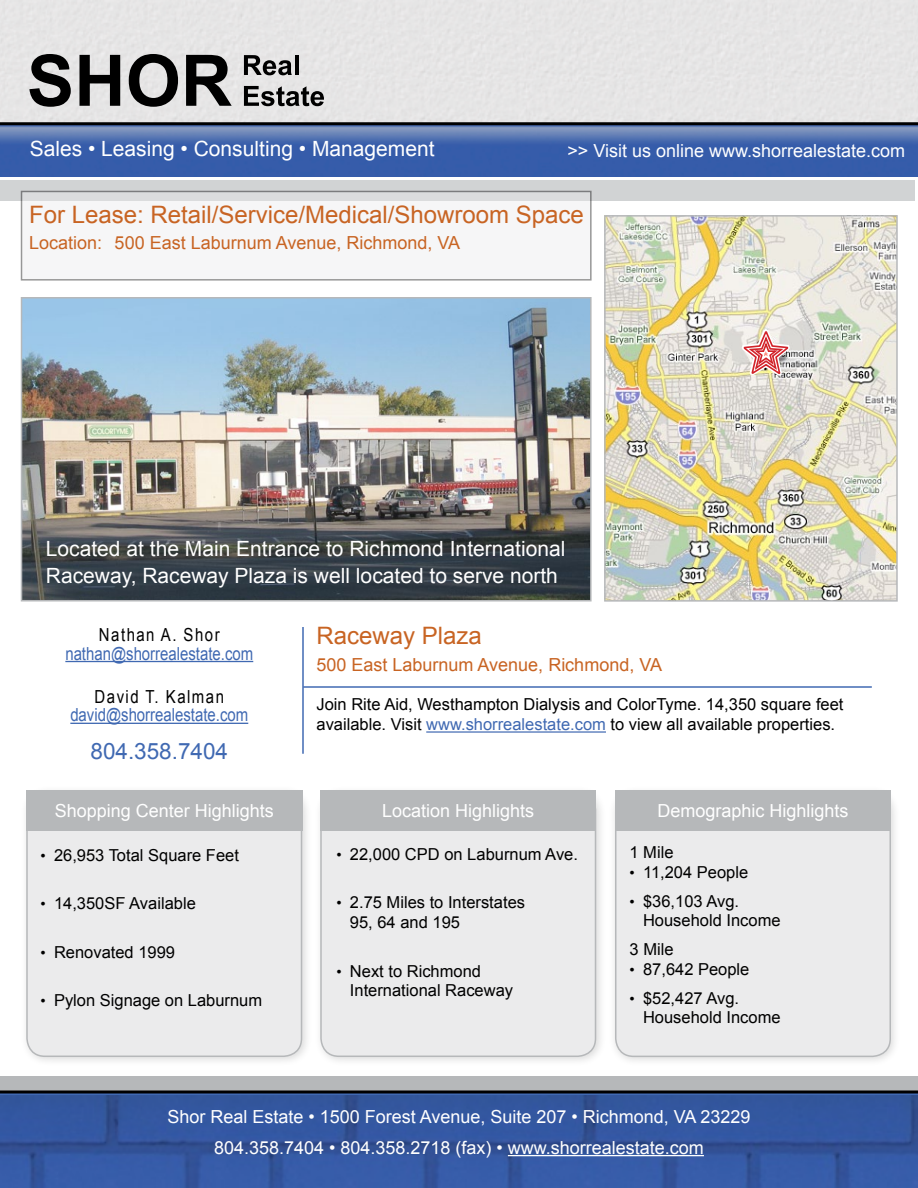
<style>
.page{position:relative;width:918px;height:1188px;background:#fff}
.page>*{position:absolute;margin:0;border:0;box-sizing:border-box;transform-origin:0 0}
.t1{font:24px "Arial";color:#c86423}
.t2{font:22.5px "Arial";color:#4069b2}
.t3{font:21px/26.4px "Arial";color:#fff}
.t4{font:18px/30.6px "Arial";color:#fff;text-align:center}
.t5{font:18px "Arial";color:#c86423}
.t6{font:18px "Arial";color:#4069b2;scale:.83 1}
.t7{font:18px "Arial";letter-spacing:.1em;color:#000;scale:.83 1}
.t8{font:16.5px/19.8px "Arial";color:#000}
.s1{color:#4069b2}
.s2{font-size:15px}
</style>
<div class="page">
<div style="left:0;top:0;width:918px;height:122px;background:#e6e5e5"></div>
<svg style="left:29px;top:54px;width:42px;height:53px;background:#676767"></svg>
<svg style="left:80px;top:55px;width:40px;height:51px;background:#606060"></svg>
<svg style="left:129px;top:54px;width:49px;height:53px;background:#727171"></svg>
<svg style="left:186px;top:55px;width:46px;height:51px;background:#605f5f"></svg>
<svg style="left:244px;top:55px;width:48px;height:20px"></svg>
<hr style="left:295px;top:55px;width:3px;height:20px;background:#000">
<svg style="left:244px;top:86px;width:80px;height:20px;background:#7b7a7a"></svg>
<img style="left:0;top:125px;width:918px;height:51px">
<div style="left:0;top:180px;width:915px;height:21px;background:#d1d3d4"></div>
<hr style="left:0;top:122px;width:918px;height:3px;background:#000">
<svg style="left:0;top:1093px;width:918px;height:95px;background:#33569f"></svg>
<div style="left:0;top:1076px;width:918px;height:14px;background:#b6b8ba"></div>
<div style="left:608px;top:785px;width:293px;height:282px;background:#000;opacity:.15"></div>
<div style="left:616px;top:792px;width:274px;height:264px;background:#ebebec;border-radius:18px"></div>
<div style="left:615px;top:791px;width:276px;height:266px;border:2px solid #b6b8ba;border-radius:18px"></div>
<div style="left:313px;top:785px;width:294px;height:282px;background:#000;opacity:.15"></div>
<div style="left:321px;top:792px;width:275px;height:264px;background:#ebebec;border-radius:18px"></div>
<div style="left:320px;top:791px;width:276px;height:266px;border:2px solid #b6b8ba;border-radius:18px"></div>
<div style="left:19px;top:784px;width:294px;height:283px;background:#000;opacity:.15"></div>
<div style="left:27px;top:792px;width:275px;height:264px;background:#ebebec;border-radius:18px"></div>
<div style="left:26px;top:791px;width:276px;height:266px;border:2px solid #b6b8ba;border-radius:18px"></div>
<div style="left:615px;top:791px;width:276px;height:40px;background:#b6b8ba"></div>
<hr style="left:426px;top:731px;width:180px;height:2px;background:#4069b2">
<div style="left:26px;top:790px;width:276px;height:41px;background:#b6b8ba"></div>
<div style="left:320px;top:790px;width:276px;height:41px;background:#b6b8ba"></div>
<hr style="left:65px;top:661px;width:188px;height:1px;background:#4069b2">
<hr style="left:70px;top:723px;width:178px;height:1px;background:#4069b2">
<hr style="left:304px;top:686px;width:567px;height:2px;background:#4069b2">
<hr style="left:302px;top:627px;width:2px;height:127px;background:#4069b2">
<hr style="left:508px;top:1155px;width:196px;height:1px;background:#fff">
<hr style="left:0;top:1090px;width:918px;height:3px;background:#000">
<img style="left:607px;top:218px;width:288px;height:381px">
<div style="left:604px;top:215px;width:294px;height:387px;border:2px solid #b6b8ba"></div>
<img style="left:24px;top:300px;width:565px;height:299px">
<div style="left:21px;top:297px;width:571px;height:305px;border:2px solid #b6b8ba"></div>
<svg style="left:737px;top:327px;width:57px;height:91px;background:#dcc7c0"></svg>
<p class="t3" style="left:30px;top:136px;width:406px">Sales • Leasing • Consulting • Management</p>
<p class="t4" style="left:567px;top:136px;width:339px">&gt;&gt; Visit us online www.shorrealestate.com</p>
<h1 class="t1" style="left:29px;top:199px;width:556px">For Lease: Retail/Service/Medical/Showroom Space</h1>
<p class="t5" style="left:29px;top:231px;width:433px">Location: 500 East Laburnum Avenue, Richmond, VA</p>
<p class="t3" style="left:46px;top:536px;width:521px">Located at the Main Entrance to Richmond International<br>Raceway, Raceway Plaza is well located to serve north</p>
<p class="t7" style="left:99px;top:623px;width:147px">Nathan A. Shor</p>
<p class="t6" style="left:65px;top:641px;width:228px">nathan@shorrealestate.com</p>
<p class="t7" style="left:95px;top:685px;width:157px">David T. Kalman</p>
<p class="t6" style="left:70px;top:703px;width:216px">david@shorrealestate.com</p>
<h2 class="t2" style="left:91px;top:737px;width:139px">804.358.7404</h2>
<h1 class="t1" style="left:316px;top:620px;width:167px">Raceway Plaza</h1>
<p class="t5" style="left:316px;top:653px;width:347px">500 East Laburnum Avenue, Richmond, VA</p>
<p class="t8" style="left:316px;top:695px;width:529px">Join Rite Aid, Westhampton Dialysis and ColorTyme. 14,350 square feet available. Visit <span class="s1">www.shorrealestate.com</span> to view all available properties.</p>
<p class="t4" style="left:55px;top:796px;width:221px">Shopping Center Highlights</p>
<p class="t4" style="left:382px;top:796px;width:154px">Location Highlights</p>
<p class="t8" style="left:40px;top:845px;width:200px"><span class="s2">•</span> 26,953 Total Square Feet</p>
<p class="t8" style="left:40px;top:894px;width:157px"><span class="s2">•</span> 14,350SF Available</p>
<p class="t8" style="left:40px;top:942px;width:136px"><span class="s2">•</span> Renovated 1999</p>
<p class="t8" style="left:40px;top:991px;width:223px"><span class="s2">•</span> Pylon Signage on Laburnum</p>
<p class="t8" style="left:336px;top:844px;width:243px"><span class="s2">•</span> 22,000 CPD on Laburnum Ave.</p>
<p class="t8" style="left:350px;top:893px;width:177px;text-indent:-14px"><span class="s2">•</span> 2.75 Miles to Interstates<br>95, 64 and 195</p>
<p class="t8" style="left:350px;top:961px;width:165px;text-indent:-14px"><span class="s2">•</span> Next to Richmond<br>International Raceway</p>
<p class="t4" style="left:657px;top:796px;width:193px">Demographic Highlights</p>
<p class="t8" style="left:630px;top:842px;width:46px">1 Mile</p>
<p class="t8" style="left:630px;top:862px;width:120px"><span class="s2">•</span> 11,204 People</p>
<p class="t8" style="left:643px;top:891px;width:139px;text-indent:-14px"><span class="s2">•</span> $36,103 Avg.<br>Household Income</p>
<p class="t8" style="left:630px;top:940px;width:46px">3 Mile</p>
<p class="t8" style="left:630px;top:959px;width:121px"><span class="s2">•</span> 87,642 People</p>
<p class="t8" style="left:643px;top:988px;width:139px;text-indent:-14px"><span class="s2">•</span> $52,427 Avg.<br>Household Income</p>
<p class="t4" style="left:167px;top:1102px;width:585px">Shor Real Estate • 1500 Forest Avenue, Suite 207 • Richmond, VA 23229<br>804.358.7404 • 804.358.2718 (fax) • www.shorrealestate.com</p>
</div>
